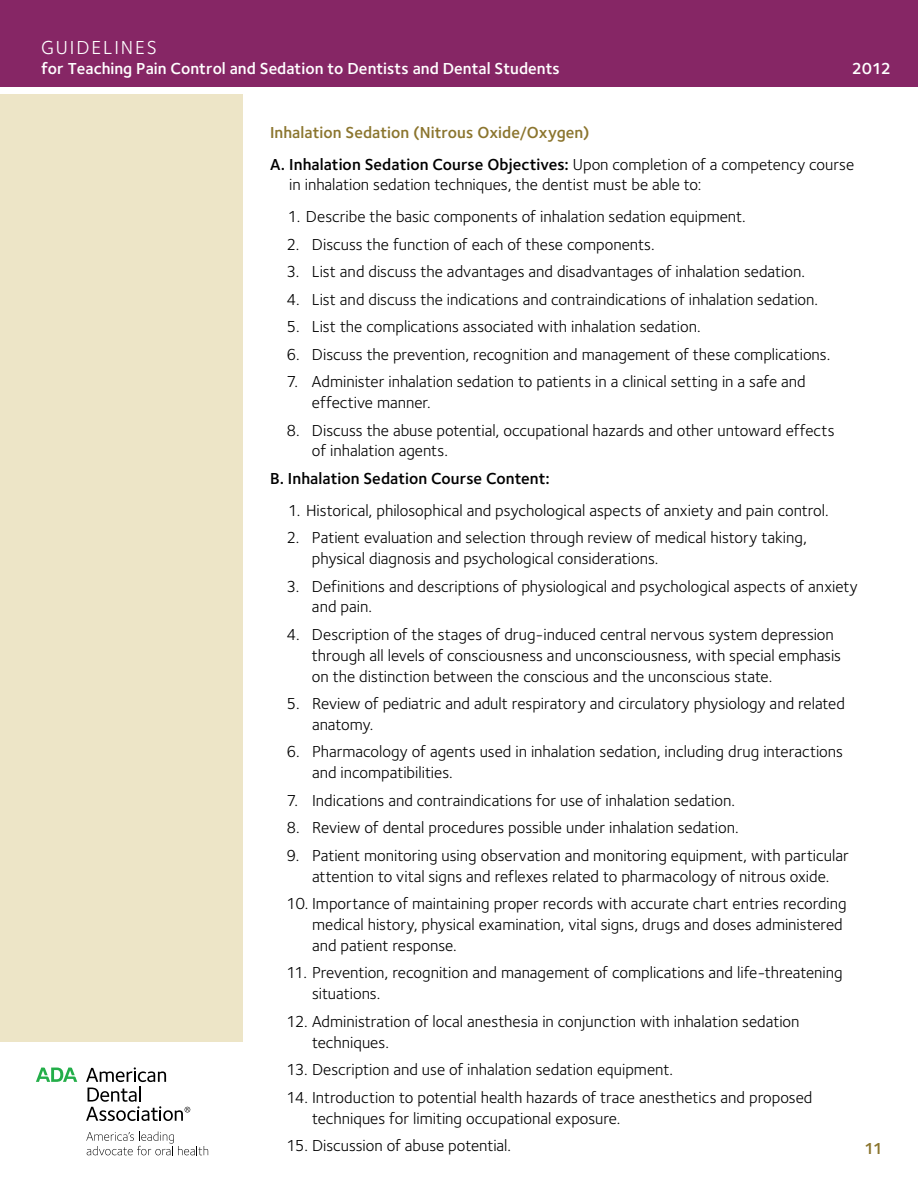
<style>
.page{position:relative;width:918px;height:1188px;background:#fff}
.page>*{position:absolute;margin:0;border:0;box-sizing:border-box;transform-origin:0 0}
.t1{font:19.5px "Foundry Sterling";letter-spacing:.1em;color:#fff}
.t2{font:16.5px/20.9px "Foundry Sterling";color:#000}
.t3{font:600 16.5px/31.7px "Foundry Sterling";letter-spacing:.005em;color:#8b752e}
.t4{font:600 16.5px "Foundry Sterling";color:#fff}
.t5{font:600 16.5px "Foundry Sterling";letter-spacing:.005em;color:#000}
.s1{color:#000}
.s2{font-weight:400;color:#000}
</style>
<div class="page">
<div style="left:0;top:0;width:918px;height:86px;background:#862665"></div>
<svg style="left:86px;top:1131px;width:122px;height:24px"></svg>
<svg style="left:36px;top:1068px;width:41px;height:14px"></svg>
<svg style="left:86px;top:1067px;width:104px;height:54px"></svg>
<div style="left:0;top:94px;width:243px;height:948px;background:#ede5c7"></div>
<p class="t1" style="left:41px;top:34px;width:117px">Guidelines</p>
<p class="t4" style="left:41px;top:57px;width:520px">for Teaching Pain Control and Sedation to Dentists and Dental Students</p>
<p class="t4" style="left:852px;top:57px;width:41px">2012</p>
<p class="t3" style="left:270px;top:116px;width:586px">Inhalation Sedation (Nitrous Oxide/Oxygen)<br><span class="s1">A. Inhalation Sedation Course Objectives:</span> <span class="s2">Upon completion of a competency course</span></p>
<p class="t2" style="left:289px;top:174px;width:414px">in inhalation sedation techniques, the dentist must be able to:</p>
<p class="t2" style="left:288px;top:206px;width:459px">1. Describe the basic components of inhalation sedation equipment.</p>
<p class="t2" style="left:286px;top:233px;width:370px">2. Discuss the function of each of these components.</p>
<p class="t2" style="left:286px;top:261px;width:520px">3. List and discuss the advantages and disadvantages of inhalation sedation.</p>
<p class="t2" style="left:286px;top:288px;width:533px">4. List and discuss the indications and contraindications of inhalation sedation.</p>
<p class="t2" style="left:286px;top:316px;width:416px">5. List the complications associated with inhalation sedation.</p>
<p class="t2" style="left:286px;top:343px;width:545px">6. Discuss the prevention, recognition and management of these complications.</p>
<p class="t2" style="left:312px;top:371px;width:495px;text-indent:-25px">7. Administer inhalation sedation to patients in a clinical setting in a safe and effective manner.</p>
<p class="t2" style="left:312px;top:419px;width:524px;text-indent:-25px">8. Discuss the abuse potential, occupational hazards and other untoward effects of inhalation agents.</p>
<p class="t5" style="left:270px;top:467px;width:281px">B. Inhalation Sedation Course Content:</p>
<p class="t2" style="left:288px;top:499px;width:542px">1. Historical, philosophical and psychological aspects of anxiety and pain control.</p>
<p class="t2" style="left:312px;top:527px;width:496px;text-indent:-25px">2. Patient evaluation and selection through review of medical history taking, physical diagnosis and psychological considerations.</p>
<p class="t2" style="left:312px;top:575px;width:547px;text-indent:-25px">3. Definitions and descriptions of physiological and psychological aspects of anxiety and pain.</p>
<p class="t2" style="left:312px;top:624px;width:531px;text-indent:-25px">4. Description of the stages of drug-induced central nervous system depression through all levels of consciousness and unconsciousness, with special emphasis on the distinction between the conscious and the unconscious state.</p>
<p class="t2" style="left:312px;top:693px;width:535px;text-indent:-26px">5. Review of pediatric and adult respiratory and circulatory physiology and related anatomy.</p>
<p class="t2" style="left:312px;top:741px;width:533px;text-indent:-25px">6. Pharmacology of agents used in inhalation sedation, including drug interactions and incompatibilities.</p>
<p class="t2" style="left:287px;top:789px;width:450px">7. Indications and contraindications for use of inhalation sedation.</p>
<p class="t2" style="left:287px;top:817px;width:454px">8. Review of dental procedures possible under inhalation sedation.</p>
<p class="t2" style="left:287px;top:845px;width:564px;text-align:center">9. Patient monitoring using observation and monitoring equipment, with particular attention to vital signs and reflexes related to pharmacology of nitrous oxide.</p>
<p class="t2" style="left:312px;top:893px;width:536px;text-indent:-26px">10. Importance of maintaining proper records with accurate chart entries recording medical history, physical examination, vital signs, drugs and doses administered and patient response.</p>
<p class="t2" style="left:312px;top:962px;width:532px;text-indent:-25px">11. Prevention, recognition and management of complications and life-threatening situations.</p>
<p class="t2" style="left:312px;top:1010px;width:489px;text-indent:-25px">12. Administration of local anesthesia in conjunction with inhalation sedation techniques.</p>
<p class="t2" style="left:287px;top:1059px;width:388px">13. Description and use of inhalation sedation equipment.</p>
<p class="t2" style="left:312px;top:1086px;width:502px;text-indent:-25px">14. Introduction to potential health hazards of trace anesthetics and proposed techniques for limiting occupational exposure.</p>
<p class="t2" style="left:287px;top:1135px;width:226px">15. Discussion of abuse potential.</p>
<p class="t3" style="left:864px;top:1133px;width:21px">11</p>
</div>
